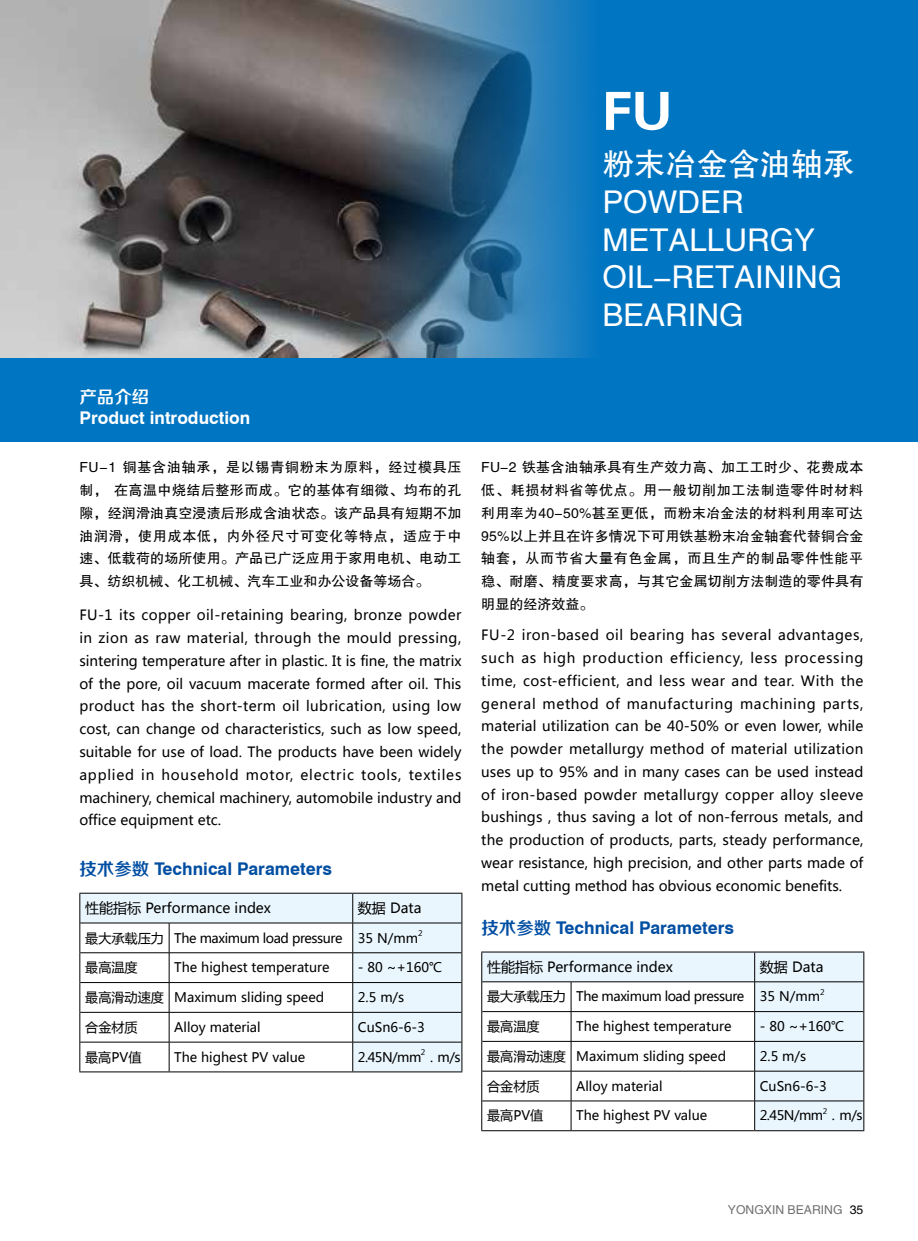
<style>
.page{position:relative;width:918px;height:1241px;background:#fff}
.page>*{position:absolute;margin:0;border:0;box-sizing:border-box;transform-origin:0 0}
.t1{font:52.5px "FZDHTK GBK1 0";color:#fff}
.t2{font:31.5px/37.8px "FZHTK GBK1 0";color:#fff}
.t3{font:700 17.5px "Swiss 721 BT";color:#004ea2}
.t4{font:700 17.5px "Swiss 721 BT";color:#fff}
.t5{font:17.5px "FZZZHONGJW GB1 0";color:#fff}
.t6{font:14px/22.8px "Microsoft Ya Hei";color:#000;text-align:justify}
.t7{font:14px/22.8px "FZHTK GBK1 0";letter-spacing:.01em;color:#000;text-align:justify}
.t8{font:13.12px "Microsoft Ya Hei";color:#000}
.t9{font:13.12px "Microsoft Ya Hei";letter-spacing:-.03em;color:#000}
.t10{font:12.25px "FZHTJW GB1 0";color:#727171}
.t11{font:12.25px "FZHTJW GB1 0";color:#000}
.t12{font:7.7px "Microsoft Ya Hei";color:#000}
.s1{font-family:"FZZZHONGJW GB1 0";font-weight:400}
</style>
<div class="page">
<div style="left:0;top:0;width:918px;height:441px;background:#0075c2"></div>
<img style="left:0;top:0;width:590px;height:357px">
<svg style="left:80px;top:893px;width:381px;height:178px"></svg>
<hr style="left:80px;top:922px;width:89px;height:1px;background:#000">
<hr style="left:169px;top:922px;width:184px;height:1px;background:#000">
<svg style="left:169px;top:923px;width:1px;height:29px"></svg>
<hr style="left:353px;top:922px;width:108px;height:1px;background:#000">
<svg style="left:352px;top:893px;width:1px;height:59px"></svg>
<hr style="left:80px;top:952px;width:89px;height:1px;background:#000">
<hr style="left:169px;top:952px;width:184px;height:1px;background:#000">
<hr style="left:169px;top:952px;width:1px;height:30px;background:#000">
<hr style="left:353px;top:952px;width:108px;height:1px;background:#000">
<hr style="left:352px;top:952px;width:1px;height:30px;background:#000">
<hr style="left:80px;top:982px;width:89px;height:1px;background:#000">
<hr style="left:169px;top:982px;width:184px;height:1px;background:#000">
<hr style="left:353px;top:982px;width:108px;height:1px;background:#000">
<hr style="left:80px;top:1011px;width:89px;height:1px;background:#000">
<hr style="left:169px;top:1011px;width:184px;height:1px;background:#000">
<hr style="left:353px;top:1011px;width:108px;height:1px;background:#000">
<hr style="left:80px;top:1041px;width:89px;height:1px;background:#000">
<hr style="left:169px;top:1041px;width:184px;height:1px;background:#000">
<svg style="left:169px;top:982px;width:1px;height:89px"></svg>
<hr style="left:353px;top:1041px;width:108px;height:1px;background:#000">
<svg style="left:352px;top:982px;width:1px;height:89px"></svg>
<hr style="left:79px;top:892px;width:90px;height:1px;background:#000">
<svg style="left:79px;top:893px;width:1px;height:29px"></svg>
<hr style="left:169px;top:892px;width:184px;height:1px;background:#000">
<hr style="left:353px;top:892px;width:109px;height:1px;background:#000">
<svg style="left:461px;top:893px;width:1px;height:29px"></svg>
<hr style="left:79px;top:922px;width:1px;height:30px;background:#000">
<hr style="left:461px;top:922px;width:1px;height:30px;background:#000">
<hr style="left:79px;top:952px;width:1px;height:30px;background:#000">
<hr style="left:461px;top:952px;width:1px;height:30px;background:#000">
<hr style="left:79px;top:982px;width:1px;height:30px;background:#000">
<hr style="left:461px;top:982px;width:1px;height:30px;background:#000">
<svg style="left:79px;top:1012px;width:1px;height:29px"></svg>
<svg style="left:461px;top:1012px;width:1px;height:29px"></svg>
<hr style="left:79px;top:1041px;width:1px;height:30px;background:#000">
<hr style="left:461px;top:1041px;width:1px;height:30px;background:#000">
<hr style="left:79px;top:1071px;width:90px;height:1px;background:#000">
<hr style="left:169px;top:1071px;width:184px;height:1px;background:#000">
<hr style="left:353px;top:1071px;width:109px;height:1px;background:#000">
<svg style="left:482px;top:952px;width:381px;height:178px"></svg>
<svg style="left:754px;top:952px;width:1px;height:29px"></svg>
<hr style="left:482px;top:981px;width:89px;height:1px;background:#000">
<hr style="left:571px;top:981px;width:183px;height:1px;background:#000">
<hr style="left:571px;top:981px;width:1px;height:30px;background:#000">
<hr style="left:754px;top:981px;width:109px;height:1px;background:#000">
<hr style="left:754px;top:981px;width:1px;height:30px;background:#000">
<hr style="left:482px;top:1011px;width:89px;height:1px;background:#000">
<hr style="left:571px;top:1011px;width:183px;height:1px;background:#000">
<hr style="left:754px;top:1011px;width:109px;height:1px;background:#000">
<hr style="left:482px;top:1040px;width:89px;height:1px;background:#000">
<hr style="left:571px;top:1040px;width:183px;height:1px;background:#000">
<hr style="left:754px;top:1040px;width:109px;height:1px;background:#000">
<hr style="left:482px;top:1070px;width:89px;height:1px;background:#000">
<hr style="left:571px;top:1070px;width:183px;height:1px;background:#000">
<svg style="left:571px;top:1011px;width:1px;height:89px"></svg>
<hr style="left:754px;top:1070px;width:109px;height:1px;background:#000">
<svg style="left:754px;top:1011px;width:1px;height:89px"></svg>
<hr style="left:482px;top:1100px;width:89px;height:1px;background:#000">
<hr style="left:571px;top:1100px;width:183px;height:1px;background:#000">
<hr style="left:571px;top:1100px;width:1px;height:30px;background:#000">
<hr style="left:754px;top:1100px;width:109px;height:1px;background:#000">
<hr style="left:754px;top:1100px;width:1px;height:30px;background:#000">
<hr style="left:481px;top:951px;width:90px;height:1px;background:#000">
<svg style="left:481px;top:952px;width:1px;height:29px"></svg>
<hr style="left:571px;top:951px;width:183px;height:1px;background:#000">
<hr style="left:754px;top:951px;width:110px;height:1px;background:#000">
<svg style="left:863px;top:952px;width:1px;height:29px"></svg>
<hr style="left:481px;top:981px;width:1px;height:30px;background:#000">
<hr style="left:863px;top:981px;width:1px;height:30px;background:#000">
<hr style="left:481px;top:1011px;width:1px;height:30px;background:#000">
<hr style="left:863px;top:1011px;width:1px;height:30px;background:#000">
<svg style="left:481px;top:1041px;width:1px;height:29px"></svg>
<svg style="left:863px;top:1041px;width:1px;height:29px"></svg>
<hr style="left:481px;top:1070px;width:1px;height:30px;background:#000">
<hr style="left:863px;top:1070px;width:1px;height:30px;background:#000">
<hr style="left:481px;top:1100px;width:1px;height:30px;background:#000">
<hr style="left:863px;top:1100px;width:1px;height:30px;background:#000">
<hr style="left:481px;top:1130px;width:90px;height:1px;background:#000">
<hr style="left:571px;top:1130px;width:183px;height:1px;background:#000">
<hr style="left:754px;top:1130px;width:110px;height:1px;background:#000">
<p class="t5" style="left:79px;top:388px;width:71px">产品介绍</p>
<p class="t4" style="left:79px;top:407px;width:172px">Product introduction</p>
<h1 class="t1" style="left:602px;top:83px;width:71px">FU</h1>
<h2 class="t2" style="left:602px;top:145px;width:253px">粉末冶金含油轴承<br>POWDER<br>METALLURGY<br>OIL-RETAINING<br>BEARING</h2>
<p class="t7" style="left:79px;top:456px;width:384px">FU-1 铜基含油轴承，是以锡青铜粉末为原料，经过模具压制， 在高温中烧结后整形而成。它的基体有细微、均布的孔隙，经润滑油真空浸渍后形成含油状态。该产品具有短期不加油润滑，使用成本低，内外径尺寸可变化等特点，适应于中速、低载荷的场所使用。产品已广泛应用于家用电机、电动工具、纺织机械、化工机械、汽车工业和办公设备等场合。</p>
<p class="t7" style="left:481px;top:456px;width:384px">FU-2 铁基含油轴承具有生产效力高、加工工时少、花费成本低、耗损材料省等优点。用一般切削加工法制造零件时材料利用率为40-50%甚至更低，而粉末冶金法的材料利用率可达95%以上并且在许多情况下可用铁基粉末冶金轴套代替铜合金轴套，从而节省大量有色金属，而且生产的制品零件性能平稳、耐磨、精度要求高，与其它金属切削方法制造的零件具有明显的经济效益。</p>
<p class="t6" style="left:79px;top:603px;width:384px">FU-1 its copper oil-retaining bearing, bronze powder in zion as raw material, through the mould pressing, sintering temperature after in plastic. It is fine, the matrix of the pore, oil vacuum macerate formed after oil. This product has the short-term oil lubrication, using low cost, can change od characteristics, such as low speed, suitable for use of load. The products have been widely applied in household motor, electric tools, textiles machinery, chemical machinery, automobile industry and office equipment etc.</p>
<p class="t6" style="left:481px;top:623px;width:384px">FU-2 iron-based oil bearing has several advantages, such as high production efficiency, less processing time, cost-efficient, and less wear and tear. With the general method of manufacturing machining parts, material utilization can be 40-50% or even lower, while the powder metallurgy method of material utilization uses up to 95% and in many cases can be used instead of iron-based powder metallurgy copper alloy sleeve bushings , thus saving a lot of non-ferrous metals, and the production of products, parts, steady performance, wear resistance, high precision, and other parts made of metal cutting method has obvious economic benefits.</p>
<p class="t3" style="left:79px;top:858px;width:254px"><span class="s1">技术参数</span> Technical Parameters</p>
<p class="t6" style="left:85px;top:896px;width:187px">性能指标 Performance index</p>
<p class="t6" style="left:358px;top:896px;width:65px">数据 Data</p>
<p class="t9" style="left:85px;top:928px;width:334px">最大承载压力 The maximum load pressure 35 N/mm</p>
<p class="t12" style="left:418px;top:928px;width:6px">2</p>
<p class="t8" style="left:85px;top:958px;width:54px">最高温度</p>
<p class="t8" style="left:174px;top:958px;width:157px">The highest temperature</p>
<p class="t8" style="left:358px;top:958px;width:86px">- 80 ~+160℃</p>
<p class="t8" style="left:85px;top:988px;width:240px">最高滑动速度 Maximum sliding speed</p>
<p class="t8" style="left:358px;top:988px;width:48px">2.5 m/s</p>
<p class="t8" style="left:85px;top:1018px;width:54px">合金材质</p>
<p class="t8" style="left:174px;top:1018px;width:88px">Alloy material</p>
<p class="t8" style="left:358px;top:1018px;width:68px">CuSn6-6-3</p>
<p class="t8" style="left:85px;top:1047px;width:58px">最高PV值</p>
<p class="t8" style="left:174px;top:1047px;width:132px">The highest PV value</p>
<p class="t8" style="left:358px;top:1047px;width:104px">2.45N/mm ．m/s</p>
<p class="t12" style="left:421px;top:1047px;width:6px">2</p>
<p class="t3" style="left:481px;top:916px;width:254px"><span class="s1">技术参数</span> Technical Parameters</p>
<p class="t6" style="left:487px;top:955px;width:187px">性能指标 Performance index</p>
<p class="t6" style="left:760px;top:955px;width:65px">数据 Data</p>
<p class="t9" style="left:487px;top:987px;width:334px">最大承载压力 The maximum load pressure 35 N/mm</p>
<p class="t12" style="left:820px;top:986px;width:6px">2</p>
<p class="t8" style="left:487px;top:1017px;width:54px">最高温度</p>
<p class="t8" style="left:576px;top:1017px;width:157px">The highest temperature</p>
<p class="t8" style="left:760px;top:1017px;width:86px">- 80 ~+160℃</p>
<p class="t8" style="left:487px;top:1047px;width:240px">最高滑动速度 Maximum sliding speed</p>
<p class="t8" style="left:760px;top:1047px;width:48px">2.5 m/s</p>
<p class="t8" style="left:487px;top:1076px;width:54px">合金材质</p>
<p class="t8" style="left:576px;top:1076px;width:88px">Alloy material</p>
<p class="t8" style="left:760px;top:1076px;width:68px">CuSn6-6-3</p>
<p class="t8" style="left:487px;top:1106px;width:58px">最高PV值</p>
<p class="t8" style="left:576px;top:1106px;width:132px">The highest PV value</p>
<p class="t8" style="left:760px;top:1106px;width:104px">2.45N/mm ．m/s</p>
<p class="t12" style="left:823px;top:1105px;width:6px">2</p>
<p class="t10" style="left:728px;top:1202px;width:116px">YONGXIN BEARING</p>
<p class="t11" style="left:850px;top:1202px;width:15px">35</p>
</div>
